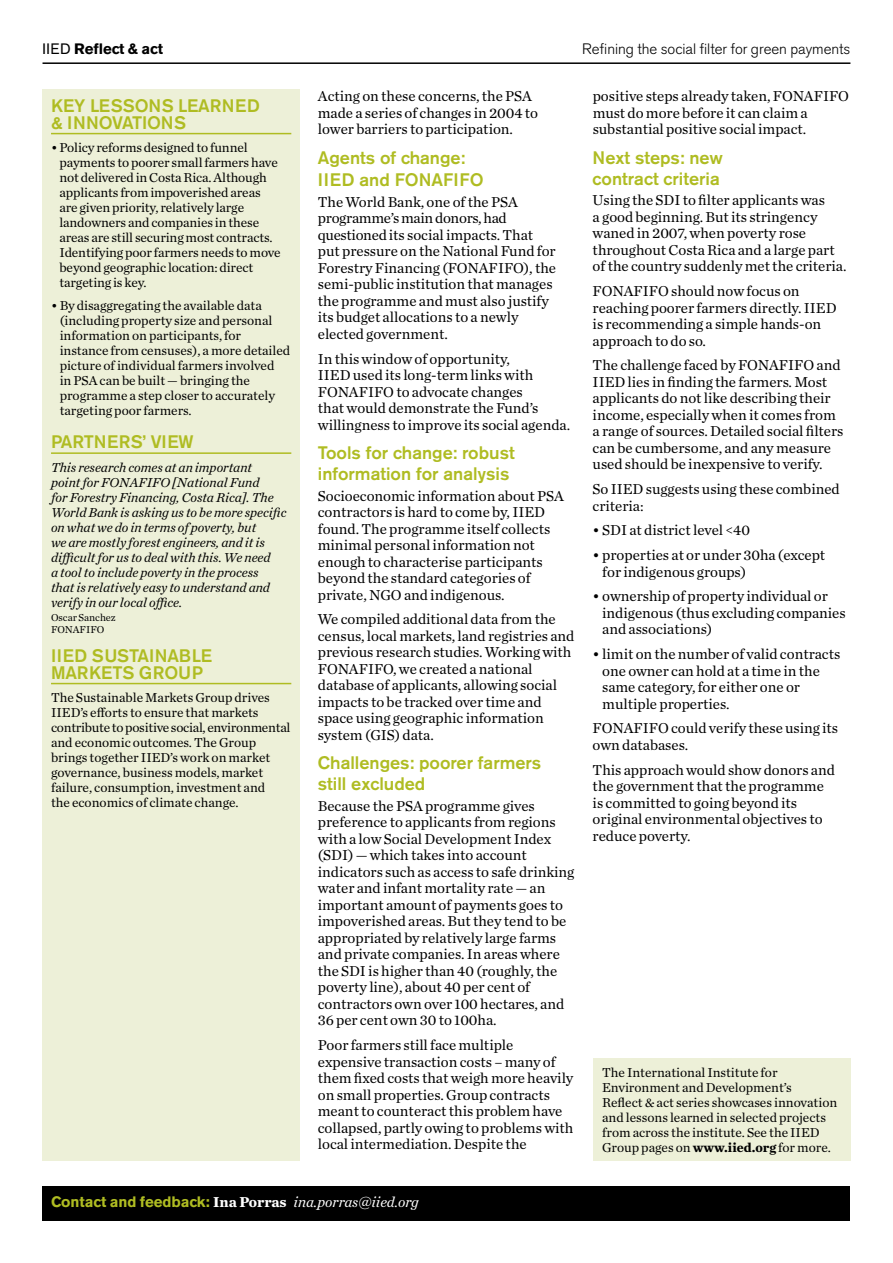
<style>
.page{position:relative;width:893px;height:1263px;background:#fff}
.page>*{position:absolute;margin:0;border:0;box-sizing:border-box;transform-origin:0 0}
.t1{font:500 18px/21px "Akzidenz Grotesk BE";color:#afbc22}
.t2{font:15px/16.5px "Chronicle Text G1";letter-spacing:-.005em;color:#000}
.t3{font:700 15px "Akzidenz Grotesk BE";letter-spacing:-.005em;color:#afbc22}
.t4{font:300 15px "Akzidenz Grotesk BE";letter-spacing:-.005em;color:#000}
.t5{font:700 15px "Akzidenz Grotesk BE";letter-spacing:-.005em;color:#000}
.t6{font:13.5px/15px "Chronicle Text G1";letter-spacing:-.005em;color:#000}
.t7{font:italic 13.5px/15px "Chronicle Text G1";letter-spacing:-.005em;color:#000}
.t8{font:10.5px/12px "Chronicle Text G1";letter-spacing:-.005em;color:#000}
.s1{font-weight:400}
.s2{font-family:"Chronicle Text G1";color:#fff}
.s3{font-family:"Chronicle Text G1";font-weight:400;font-style:italic;color:#fff}
.s4{font-weight:700}
</style>
<div class="page">
<div style="left:43px;top:1186px;width:807px;height:34px;background:#000"></div>
<hr style="left:43px;top:62px;width:807px;height:2px;background:#000">
<div style="left:43px;top:89px;width:257px;height:1072px;background:#edf0d8"></div>
<hr style="left:51px;top:133px;width:240px;height:1px;background:#afbc22">
<hr style="left:51px;top:452px;width:240px;height:2px;background:#afbc22">
<hr style="left:51px;top:683px;width:240px;height:1px;background:#afbc22">
<div style="left:594px;top:1058px;width:257px;height:103px;background:#edf0d8"></div>
<p class="t5" style="left:43px;top:40px;width:122px"><span class="s1">IIED</span> Reflect &amp; act</p>
<p class="t4" style="left:582px;top:40px;width:270px">Refining the social filter for green payments</p>
<p class="t1" style="left:51px;top:97px;width:210px;line-height:16.5px">KEY LESSON S LEARN ED &amp; INNOVATIONS</p>
<p class="t6" style="left:59px;top:139px;width:223px;text-indent:-8px">• Policy reforms designed to funnel payments to poorer small farmers have not delivered in Costa Rica. Although applicants from impoverished areas are given priority, relatively large landowners and companies in these areas are still securing most contracts.<br>Identifying poor farmers needs to move beyond geographic location: direct targeting is key.</p>
<p class="t6" style="left:60px;top:297px;width:232px;text-indent:-9px">• By disaggregating the available data (including property size and personal information on participants, for instance from censuses), a more detailed picture of individual farmers involved<br>in PSA can be built — bringing the programme a step closer to accurately targeting poor farmers.</p>
<p class="t1" style="left:51px;top:431px;width:144px">PARTN ERS’ VIEW</p>
<p class="t7" style="left:51px;top:459px;width:237px">This research comes at an important<br>point for FONAFIFO [National Fund<br>for Forestry Financing, Costa Rica]. The World Bank is asking us to be more specific on what we do in terms of poverty, but<br>we are mostly forest engineers, and it is difficult for us to deal with this. We need<br>a tool to include poverty in the process<br>that is relatively easy to understand and verify in our local office.</p>
<p class="t8" style="left:51px;top:611px;width:66px">Oscar Sanchez<br>FONAFIFO</p>
<p class="t1" style="left:51px;top:647px;width:151px;line-height:16.5px">IIED Sustai nable<br>Markets</p>
<p class="t1" style="left:139px;top:662px;width:64px">Group</p>
<p class="t6" style="left:51px;top:689px;width:241px">The Sustainable Markets Group drives IIED’s efforts to ensure that markets contribute to positive social, environmental and economic outcomes. The Group brings together IIED’s work on market governance, business models, market failure, consumption, investment and<br>the economics of climate change.</p>
<p class="t2" style="left:318px;top:87px;width:222px">Acting on these concerns, the PSA made a series of changes in 2004 to lower barriers to participation.</p>
<p class="t1" style="left:318px;top:146px;width:149px;line-height:22.5px">Agents of change:<br>IIED and FONAF</p>
<p class="t1" style="left:454px;top:169px;width:32px">IFO</p>
<p class="t2" style="left:318px;top:193px;width:240px">The World Bank, one of the PSA programme’s main donors, had questioned its social impacts. That put pressure on the National Fund for<br>Forestry Financing (FONAFIFO), the semi-public institution that manages the programme and must also justify its budget allocations to a newly elected government.</p>
<p class="t2" style="left:318px;top:349px;width:254px">In this window of opportunity,<br>IIED used its long-term links with FONAFIFO to advocate changes<br>that would demonstrate the Fund’s willingness to improve its social agenda.</p>
<p class="t1" style="left:318px;top:442px;width:198px">Tools for change: robust information for analysis</p>
<p class="t2" style="left:318px;top:486px;width:247px">Socioeconomic information about PSA contractors is hard to come by, IIED found. The programme itself collects minimal personal information not enough to characterise participants beyond the standard categories of private, NGO and indigenous.</p>
<p class="t2" style="left:318px;top:610px;width:258px">We compiled additional data from the census, local markets, land registries and previous research studies. Working with FONAFIFO, we created a national database of applicants, allowing social impacts to be tracked over time and space using geographic information system (GIS) data.</p>
<p class="t1" style="left:318px;top:752px;width:225px">Challenges: poorer farmers still excluded</p>
<p class="t2" style="left:318px;top:797px;width:258px">Because the PSA programme gives preference to applicants from regions with a low Social Development Index (SDI) — which takes into account indicators such as access to safe drinking water and infant mortality rate — an important amount of payments goes to impoverished areas. But they tend to be appropriated by relatively large farms and private companies. In areas where the SDI is higher than 40 (roughly, the poverty line), about 40 per cent of contractors own over 100 hectares, and 36 per cent own 30 to 100ha.</p>
<p class="t2" style="left:318px;top:1036px;width:257px">Poor farmers still face multiple expensive transaction costs – many of them fixed costs that weigh more heavily on small properties. Group contracts meant to counteract this problem have collapsed, partly owing to problems with local intermediation. Despite the</p>
<p class="t3" style="left:51px;top:1193px;width:369px">Contact and feedback: <span class="s2">Ina Porras</span> <span class="s3">ina.porras@iied.org</span></p>
<p class="t2" style="left:593px;top:87px;width:258px">positive steps already taken, FONAFIFO must do more before it can claim a substantial positive social impact.</p>
<p class="t1" style="left:593px;top:147px;width:132px">N ext steps: new contract criteria</p>
<p class="t2" style="left:593px;top:191px;width:255px">Using the SDI to filter applicants was<br>a good beginning. But its stringency waned in 2007, when poverty rose throughout Costa Rica and a large part of the country suddenly met the criteria.</p>
<p class="t2" style="left:593px;top:282px;width:245px">FONAFIFO should now focus on reaching poorer farmers directly. IIED is recommending a simple hands-on approach to do so.</p>
<p class="t2" style="left:593px;top:356px;width:252px">The challenge faced by FONAFIFO and IIED lies in finding the farmers. Most applicants do not like describing their income, especially when it comes from a range of sources. Detailed social filters can be cumbersome, and any measure used should be inexpensive to verify.</p>
<p class="t2" style="left:593px;top:480px;width:249px">So IIED suggests using these combined criteria:</p>
<p class="t2" style="left:593px;top:521px;width:159px">• SDI at district level &lt;40</p>
<p class="t2" style="left:602px;top:546px;width:224px;text-indent:-10px">• properties at or under 30ha (except for indigenous groups)</p>
<p class="t2" style="left:602px;top:587px;width:245px;text-indent:-10px">• ownership of property individual or indigenous (thus excluding companies and associations)</p>
<p class="t2" style="left:602px;top:645px;width:240px;text-indent:-10px">• limit on the number of valid contracts one owner can hold at a time in the same category, for either one or multiple properties.</p>
<p class="t2" style="left:593px;top:719px;width:247px">FONAFIFO could verify these using its own databases.</p>
<p class="t2" style="left:593px;top:760px;width:244px">This approach would show donors and the government that the programme is committed to going beyond its original environmental objectives to reduce poverty.</p>
<p class="t6" style="left:602px;top:1065px;width:237px">The International Institute for Environment and Development’s<br>Reflect &amp; act series showcases innovation and lessons learned in selected projects from across the institute. See the IIED Group pages on <span class="s4">www.iied.org</span> for more.</p>
</div>
